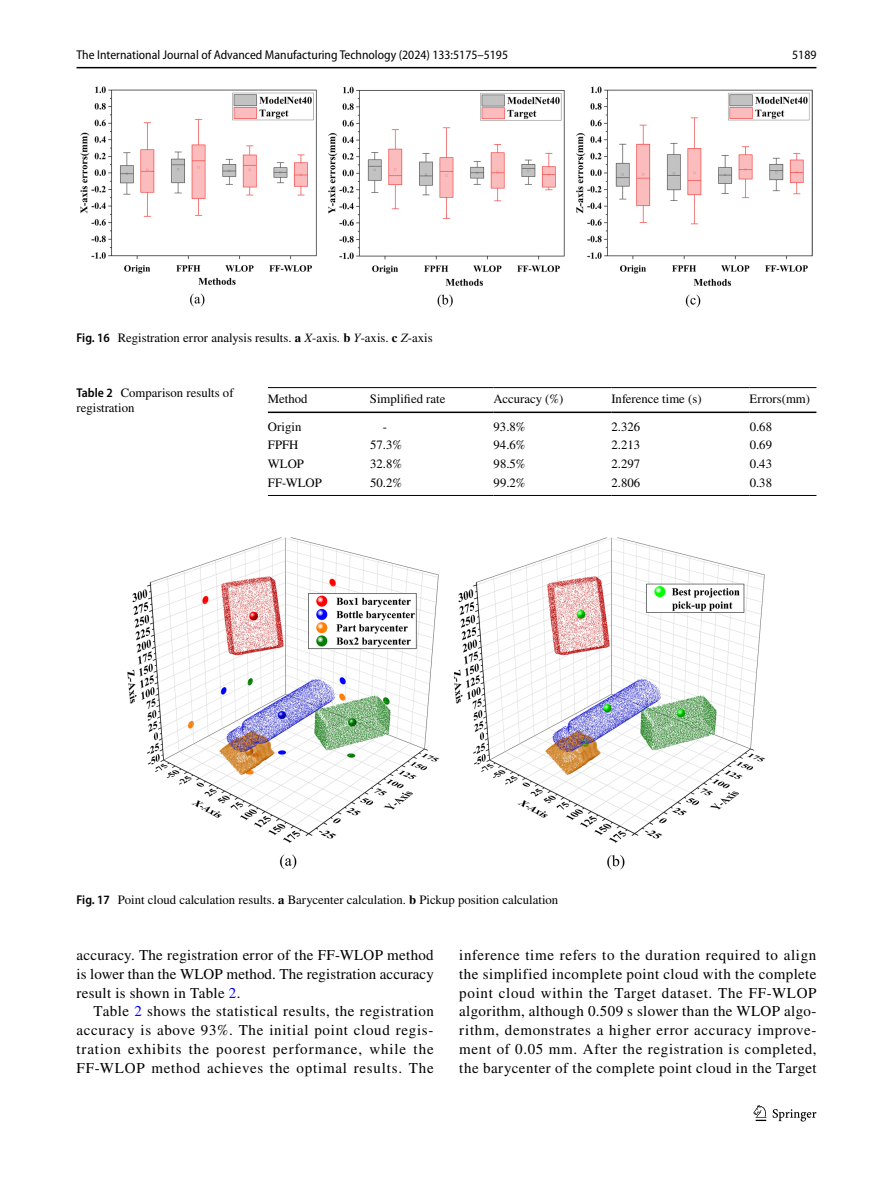
<style>
.page{position:relative;width:893px;height:1187px;background:#fff}
.page>*{position:absolute;margin:0;border:0;box-sizing:border-box;transform-origin:0 0}
.t1{font:15px/18.8px "STIX";letter-spacing:.035em;color:#000;text-align:justify}
.t2{font:12.75px/15px "STIX";color:#000}
.t3{font:semi-condensed 12.75px "Myriad Pro";color:#000}
.s1{font-family:"Myriad Pro";font-weight:600;font-stretch:semi-condensed}
.s2{font-weight:700}
.s3{font-style:italic}
.s4{color:#00f}
</style>
<div class="page">
<hr style="left:77px;top:67px;width:739px;height:1px;background:#000">
<svg style="left:753px;top:1105px;width:13px;height:15px"></svg>
<svg style="left:773px;top:1109px;width:43px;height:12px"></svg>
<img style="left:81px;top:87px;width:731px;height:220px">
<hr style="left:268px;top:387px;width:102px;height:1px;background:#000">
<hr style="left:268px;top:411px;width:102px;height:2px;background:#000">
<hr style="left:370px;top:387px;width:123px;height:1px;background:#000">
<hr style="left:370px;top:411px;width:123px;height:2px;background:#000">
<hr style="left:493px;top:387px;width:118px;height:1px;background:#000">
<hr style="left:493px;top:411px;width:118px;height:2px;background:#000">
<hr style="left:611px;top:387px;width:139px;height:1px;background:#000">
<hr style="left:611px;top:411px;width:139px;height:2px;background:#000">
<hr style="left:750px;top:387px;width:66px;height:1px;background:#000">
<hr style="left:750px;top:411px;width:66px;height:2px;background:#000">
<hr style="left:268px;top:495px;width:102px;height:1px;background:#000">
<hr style="left:370px;top:495px;width:123px;height:1px;background:#000">
<hr style="left:493px;top:495px;width:118px;height:1px;background:#000">
<hr style="left:611px;top:495px;width:139px;height:1px;background:#000">
<hr style="left:750px;top:495px;width:66px;height:1px;background:#000">
<img style="left:128px;top:537px;width:637px;height:332px">
<p class="t3" style="left:77px;top:48px;width:433px">The International Journal of Advanced Manufacturing Technology (2024) 133:5175–5195</p>
<p class="t3" style="left:792px;top:48px;width:26px">5189</p>
<p class="t2" style="left:77px;top:331px;width:358px"><span class="s1">Fig. 16</span> Registration error analysis results. <span class="s2">a</span> <span class="s3">X</span>-axis. <span class="s2">b</span> <span class="s3">Y</span>-axis. <span class="s2">c</span> <span class="s3">Z</span>-axis</p>
<p class="t2" style="left:77px;top:386px;width:159px"><span class="s1">Table 2</span> Comparison results of registration</p>
<p class="t2" style="left:268px;top:391px;width:41px">Method</p>
<p class="t2" style="left:370px;top:391px;width:77px">Simplified rate</p>
<p class="t2" style="left:493px;top:391px;width:71px">Accuracy (%)</p>
<p class="t2" style="left:611px;top:391px;width:92px">Inference time (s)</p>
<p class="t2" style="left:750px;top:391px;width:62px">Errors(mm)</p>
<p class="t2" style="left:268px;top:419px;width:35px">Origin</p>
<p class="t2" style="left:383px;top:419px;width:6px">-</p>
<p class="t2" style="left:494px;top:419px;width:33px">93.8%</p>
<p class="t2" style="left:611px;top:419px;width:30px">2.326</p>
<p class="t2" style="left:750px;top:419px;width:24px">0.68</p>
<p class="t2" style="left:268px;top:438px;width:32px">FPFH</p>
<p class="t2" style="left:370px;top:438px;width:33px">57.3%</p>
<p class="t2" style="left:494px;top:438px;width:33px">94.6%</p>
<p class="t2" style="left:611px;top:438px;width:30px">2.213</p>
<p class="t2" style="left:750px;top:438px;width:24px">0.69</p>
<p class="t2" style="left:268px;top:457px;width:38px">WLOP</p>
<p class="t2" style="left:370px;top:457px;width:33px">32.8%</p>
<p class="t2" style="left:494px;top:457px;width:33px">98.5%</p>
<p class="t2" style="left:611px;top:457px;width:30px">2.297</p>
<p class="t2" style="left:750px;top:457px;width:24px">0.43</p>
<p class="t2" style="left:268px;top:476px;width:56px">FF-WLOP</p>
<p class="t2" style="left:370px;top:476px;width:33px">50.2%</p>
<p class="t2" style="left:494px;top:476px;width:33px">99.2%</p>
<p class="t2" style="left:611px;top:476px;width:30px">2.806</p>
<p class="t2" style="left:750px;top:476px;width:24px">0.38</p>
<p class="t2" style="left:77px;top:893px;width:483px"><span class="s1">Fig. 17</span> Point cloud calculation results. <span class="s2">a</span> Barycenter calculation. <span class="s2">b</span> Pickup position calculation</p>
<p class="t1" style="left:77px;top:946px;width:359px">accuracy. The registration error of the FF-WLOP method is lower than the WLOP method. The registration accuracy result is shown in Table <span class="s4">2</span>.</p>
<p class="t1" style="left:77px;top:1002px;width:359px;text-indent:17px">Table <span class="s4">2</span> shows the statistical results, the registration accuracy is above 93%. The initial point cloud regis&shy;tration exhibits the poorest performance, while the FF-WLOP method achieves the optimal results. The</p>
<p class="t1" style="left:459px;top:946px;width:359px">inference time refers to the duration required to align the simplified incomplete point cloud with the complete point cloud within the Target dataset. The FF-WLOP algorithm, although 0.509 s slower than the WLOP algo&shy;rithm, demonstrates a higher error accuracy improve&shy;ment of 0.05 mm. After the registration is completed, the barycenter of the complete point cloud in the Target</p>
</div>
